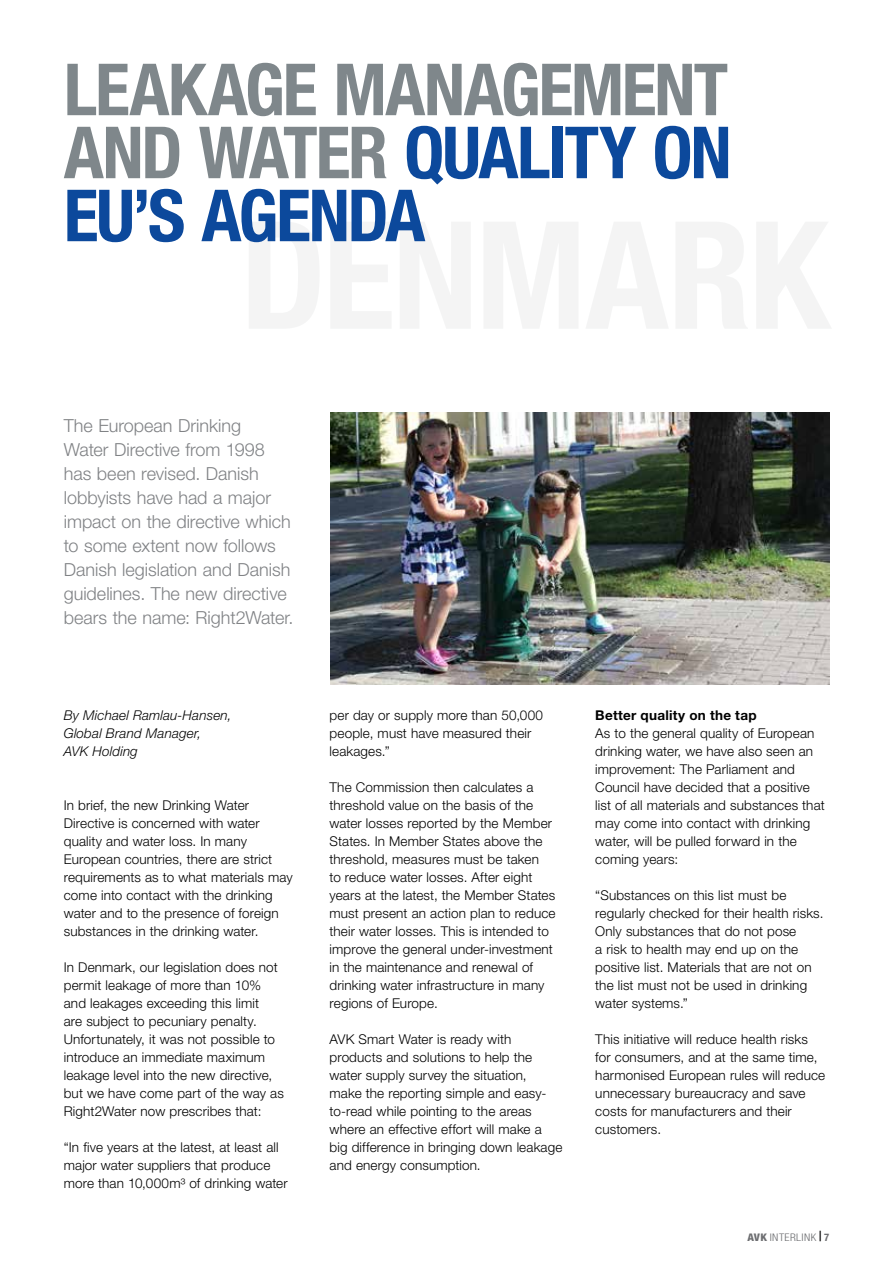
<style>
.page{position:relative;width:893px;height:1263px;background:#fff}
.page>*{position:absolute;margin:0;border:0;box-sizing:border-box;transform-origin:0 0}
.t1{font:700 condensed 72px/63px "Helvetica Neue LT Pro";letter-spacing:-.03em;color:#7f878b;text-align:justify}
.t2{font:300 18px/24px "Helvetica Neue LT Pro";color:#808285}
.t3{font:300 13.5px/18px "Helvetica Neue LT Pro";letter-spacing:.01em;color:#000}
.t4{font:italic 300 13.5px/18px "Helvetica Neue LT Pro";letter-spacing:.01em;color:#000}
.t5{font:700 13.5px "Helvetica Neue LT Pro";letter-spacing:.02em;color:#000}
.t6{font:300 condensed 10.5px "Helvetica Neue LT Pro";letter-spacing:.035em;color:#6d6e71;scale:1.1 1}
.s1{color:#0c499c}
.s2{font-weight:800}
.s3{font-weight:700;font-stretch:normal;color:#000}
.s4{font-weight:700}
</style>
<div class="page">
<img style="left:331px;top:412px;width:498px;height:273px">
<h1 class="t1" style="left:64px;top:57px;width:669px">LEAKAGE MANAGEMENT AND WATER <span class="s1">QUALITY ON EU’S AGENDA</span></h1>
<p class="t2" style="left:64px;top:413px;width:231px">The European Drinking<br>Water Directive from 1998 has been revised. Danish lobbyists have had a major impact on the directive which to some extent now follows<br>Danish legislation and Danish guidelines. The new directive bears the name: Right2Water.</p>
<p class="t4" style="left:64px;top:706px;width:169px">By Michael Ramlau-Hansen,<br>Global Brand Manager,<br>AVK Holding</p>
<p class="t3" style="left:64px;top:796px;width:230px">In brief, the new Drinking Water Directive is concerned with water quality and water loss. In many European countries, there are strict requirements as to what materials may come into contact with the drinking water and to the presence of foreign substances in the drinking water.</p>
<p class="t3" style="left:64px;top:958px;width:222px">In Denmark, our legislation does not permit leakage of more than 10% and leakages exceeding this limit<br>are subject to pecuniary penalty.<br>Unfortunately, it was not possible to introduce an immediate maximum leakage level into the new directive, but we have come part of the way as Right2Water now prescribes that:</p>
<p class="t3" style="left:64px;top:1138px;width:225px">“In five years at the latest, at least all major water suppliers that produce more than 10,000m³ of drinking water</p>
<p class="t3" style="left:330px;top:706px;width:215px">per day or supply more than 50,000 people, must have measured their leakages.”</p>
<p class="t3" style="left:330px;top:778px;width:228px">The Commission then calculates a threshold value on the basis of the water losses reported by the Member States. In Member States above the threshold, measures must be taken<br>to reduce water losses. After eight years at the latest, the Member States must present an action plan to reduce their water losses. This is intended to improve the general under-investment in the maintenance and renewal of drinking water infrastructure in many regions of Europe.</p>
<p class="t3" style="left:330px;top:1030px;width:234px">AVK Smart Water is ready with products and solutions to help the water supply survey the situation,<br>make the reporting simple and easy&shy;to-read while pointing to the areas where an effective effort will make a big difference in bringing down leakage and energy consumption.</p>
<p class="t5" style="left:595px;top:707px;width:163px">Better quality on the tap</p>
<p class="t3" style="left:595px;top:724px;width:231px">As to the general quality of European drinking water, we have also seen an improvement: The Parliament and Council have decided that a positive list of all materials and substances that may come into contact with drinking water, will be pulled forward in the coming years:</p>
<p class="t3" style="left:595px;top:886px;width:230px">“Substances on this list must be regularly checked for their health risks.<br>Only substances that do not pose<br>a risk to health may end up on the positive list. Materials that are not on the list must not be used in drinking water systems.”</p>
<p class="t3" style="left:595px;top:1030px;width:231px">This initiative will reduce health risks for consumers, and at the same time, harmonised European rules will reduce unnecessary bureaucracy and save costs for manufacturers and their customers.</p>
<p class="t6" style="left:747px;top:1231px;width:76px"><span class="s2">AVK</span> INTERLINK <span class="s3">|</span> <span class="s4">7</span></p>
</div>
